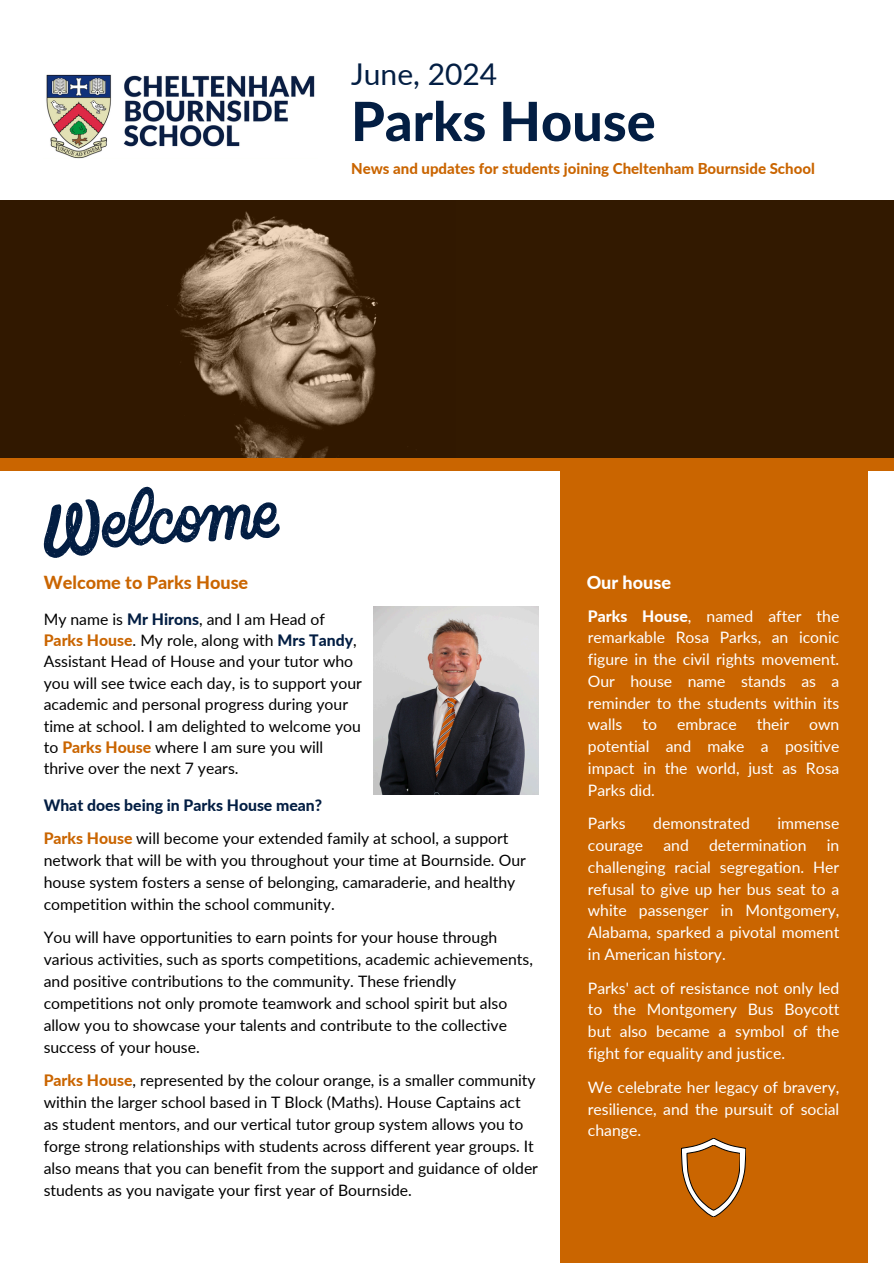
<style>
.page{position:relative;width:894px;height:1264px;background:#fff}
.page>*{position:absolute;margin:0;border:0;box-sizing:border-box;transform-origin:0 0}
.t1{font:800 54px "Lato";color:#031e43}
.t2{font:30px "Lato";color:#031e43}
.t3{font:800 18px "Lato";color:#ca6500}
.t4{font:800 18px "Lato";color:#fff}
.t5{font:15.75px/22px "Lato";color:#000}
.t6{font:15.75px/21.8px "Lato";color:#fff;text-align:justify}
.t7{font:800 15.75px "Lato";color:#031e43}
.t8{font:800 15px "Lato";color:#ca6500}
.s1{font-weight:800;color:#031e43}
.s2{font-weight:800;color:#ca6500}
.s3{font-weight:800}
</style>
<div class="page">
<div style="left:0;top:434px;width:893px;height:37px;background:#ca6500"></div>
<img style="left:46px;top:75px;width:269px;height:83px">
<svg style="left:44px;top:486px;width:236px;height:71px"></svg>
<div style="left:559px;top:462px;width:308px;height:800px;background:#ca6500"></div>
<svg style="left:0;top:200px;width:893px;height:257px;fill:#321900"></svg>
<img style="left:374px;top:606px;width:164px;height:188px">
<svg style="left:681px;top:1138px;width:64px;height:78px"></svg>
<p class="t2" style="left:351px;top:56px;width:148px">June, 2024</p>
<p class="t1" style="left:351px;top:88px;width:306px">Parks House</p>
<p class="t8" style="left:351px;top:159px;width:465px">News and updates for students joining Cheltenham Bournside School</p>
<p class="t3" style="left:44px;top:571px;width:206px">Welcome to Parks House</p>
<p class="t4" style="left:586px;top:571px;width:86px">Our house</p>
<h4 class="t5" style="left:44px;top:608px;width:319px;line-height:21.3px">My name is <span class="s1">Mr Hirons</span>, and I am Head of <span class="s2">Parks House</span>. My role, along with <span class="s1">Mrs Tandy</span>, Assistant Head of House and your tutor who you will see twice each day, is to support your academic and personal progress during your time at school. I am delighted to welcome you to <span class="s2">Parks House</span> where I am sure you will thrive over the next 7 years.</h4>
<h3 class="t7" style="left:44px;top:795px;width:280px">What does being in Parks House mean?</h3>
<h3 class="t5" style="left:44px;top:826px;width:483px"><span class="s2">Parks House</span> will become your extended family at school, a support network that will be with you throughout your time at Bournside. Our house system fosters a sense of belonging, camaraderie, and healthy competition within the school community.</h3>
<p class="t5" style="left:44px;top:925px;width:490px">You will have opportunities to earn points for your house through various activities, such as sports competitions, academic achievements, and positive contributions to the community. These friendly competitions not only promote teamwork and school spirit but also allow you to showcase your talents and contribute to the collective success of your house.</p>
<p class="t5" style="left:44px;top:1068px;width:495px"><span class="s2">Parks House</span>, represented by the colour orange, is a smaller community within the larger school based in T Block (Maths). House Captains act as student mentors, and our vertical tutor group system allows you to forge strong relationships with students across different year groups. It also means that you can benefit from the support and guidance of older students as you navigate your first year of Bournside.</p>
<h4 class="t6" style="left:587px;top:604px;width:253px"><span class="s3">Parks House</span>, named after the remarkable Rosa Parks, an iconic figure in the civil rights movement.<br>Our house name stands as a reminder to the students within its walls</h4>
<h4 class="t6" style="left:642px;top:713px;width:16px">to</h4>
<h4 class="t6" style="left:677px;top:713px;width:61px">embrace</h4>
<h4 class="t6" style="left:756px;top:713px;width:34px">their</h4>
<h4 class="t6" style="left:587px;top:713px;width:253px;text-indent:221px">own potential and make a positive impact in the world, just as Rosa Parks did.</h4>
<p class="t6" style="left:587px;top:812px;width:39px">Parks</p>
<p class="t6" style="left:653px;top:812px;width:98px">demonstrated</p>
<p class="t6" style="left:777px;top:812px;width:63px">immense</p>
<p class="t6" style="left:587px;top:834px;width:57px">courage</p>
<p class="t6" style="left:663px;top:834px;width:27px">and</p>
<p class="t6" style="left:709px;top:834px;width:99px">determination</p>
<p class="t6" style="left:587px;top:834px;width:253px;text-indent:239px">in challenging racial segregation. Her refusal to give up her bus seat to a white passenger in Montgomery, Alabama, sparked a pivotal moment in American history.</p>
<p class="t6" style="left:587px;top:976px;width:253px">Parks' act of resistance not only led to the Montgomery Bus Boycott but also became a symbol of the fight for equality and justice.</p>
<p class="t6" style="left:587px;top:1075px;width:253px">We celebrate her legacy of bravery, resilience, and the pursuit of social change.</p>
</div>
